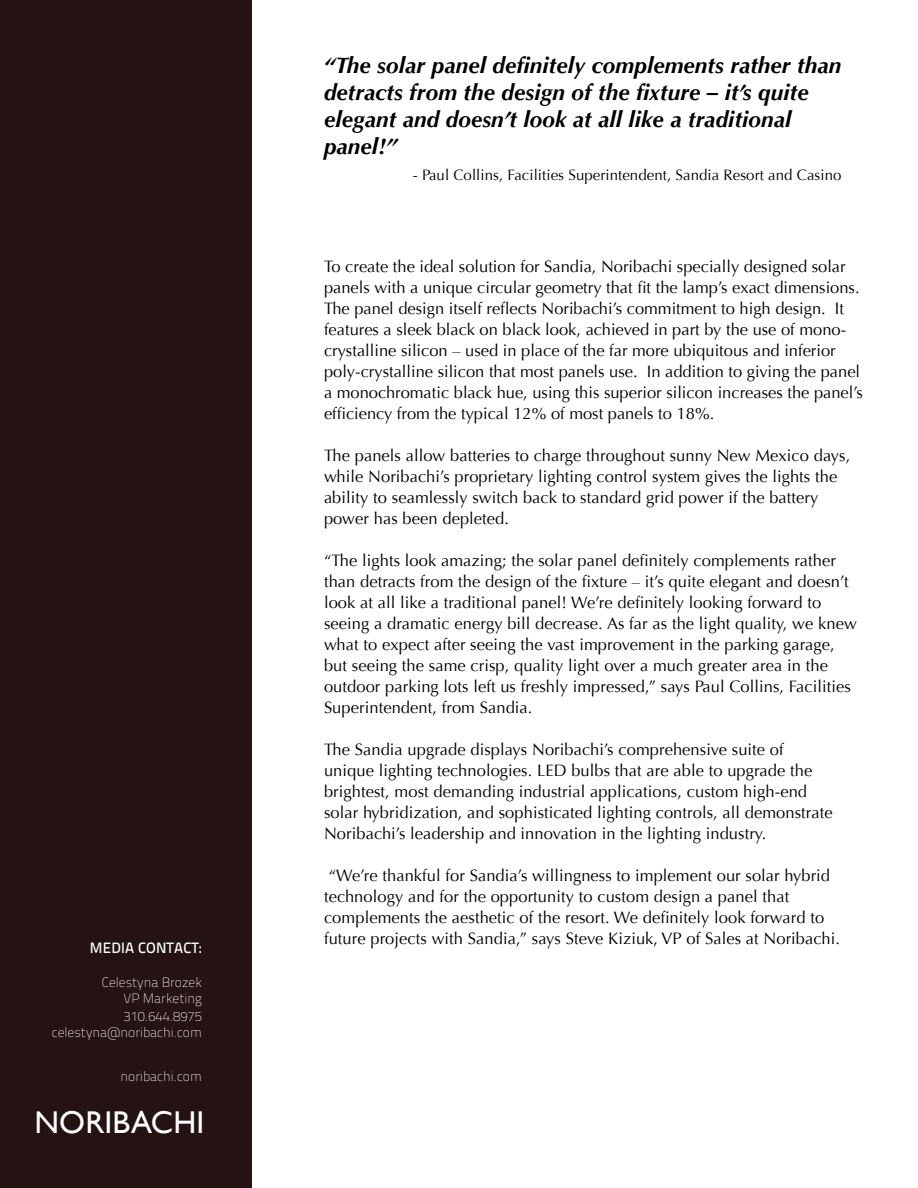
<style>
.page{position:relative;width:918px;height:1188px;background:#fff}
.page>*{position:absolute;margin:0;border:0;box-sizing:border-box;transform-origin:0 0}
.t1{font:31.5px "Gill Sans";letter-spacing:.005em;color:#fff}
.t2{font:italic 700 22.5px/27px "Optima";letter-spacing:.005em;color:#000}
.t3{font:16.5px/21px "Optima";letter-spacing:.005em;color:#000}
.t4{font:15px "Optima";letter-spacing:.005em;color:#000}
.t5{font:15px "Titillium Text 25 L 600 wt";letter-spacing:.01em;color:#fff}
.t6{font:13.5px/16.2px "Titillium Text 25 L 1 wt";color:#fff;text-align:right}
</style>
<div class="page">
<div style="left:0;top:0;width:252px;height:1188px;background:#251212"></div>
<p class="t5" style="left:90px;top:936px;width:113px">MEDIA CONTACT:</p>
<p class="t6" style="left:102px;top:973px;width:102px">Celestyna Brozek<br>VP Marketing</p>
<p class="t6" style="left:52px;top:1008px;width:152px">310.644.8975 celestyna@noribachi.com</p>
<p class="t6" style="left:121px;top:1068px;width:83px">noribachi.com</p>
<h1 class="t1" style="left:34px;top:1104px;width:171px">NORIBACHI</h1>
<h2 class="t2" style="left:324px;top:52px;width:519px">“The solar panel definitely complements rather than detracts from the design of the fixture – it’s quite elegant and doesn’t look at all like a traditional panel!”</h2>
<p class="t4" style="left:413px;top:166px;width:430px">- Paul Collins, Facilities Superintendent, Sandia Resort and Casino</p>
<p class="t3" style="left:324px;top:256px;width:540px">To create the ideal solution for Sandia, Noribachi specially designed solar panels with a unique circular geometry that fit the lamp’s exact dimensions.<br>The panel design itself reflects Noribachi’s commitment to high design. It features a sleek black on black look, achieved in part by the use of mono&shy;crystalline silicon – used in place of the far more ubiquitous and inferior poly-crystalline silicon that most panels use. In addition to giving the panel a monochromatic black hue, using this superior silicon increases the panel’s efficiency from the typical 12% of most panels to 18%.</p>
<p class="t3" style="left:324px;top:445px;width:528px">The panels allow batteries to charge throughout sunny New Mexico days, while Noribachi’s proprietary lighting control system gives the lights the ability to seamlessly switch back to standard grid power if the battery power has been depleted.</p>
<p class="t3" style="left:324px;top:550px;width:534px">“The lights look amazing; the solar panel definitely complements rather than detracts from the design of the fixture – it’s quite elegant and doesn’t look at all like a traditional panel! We’re definitely looking forward to seeing a dramatic energy bill decrease. As far as the light quality, we knew what to expect after seeing the vast improvement in the parking garage, but seeing the same crisp, quality light over a much greater area in the outdoor parking lots left us freshly impressed,” says Paul Collins, Facilities Superintendent, from Sandia.</p>
<p class="t3" style="left:324px;top:739px;width:510px">The Sandia upgrade displays Noribachi’s comprehensive suite of unique lighting technologies. LED bulbs that are able to upgrade the brightest, most demanding industrial applications, custom high-end solar hybridization, and sophisticated lighting controls, all demonstrate Noribachi’s leadership and innovation in the lighting industry.</p>
<p class="t3" style="left:324px;top:865px;width:518px">“We’re thankful for Sandia’s willingness to implement our solar hybrid technology and for the opportunity to custom design a panel that complements the aesthetic of the resort. We definitely look forward to future projects with Sandia,” says Steve Kiziuk, VP of Sales at Noribachi.</p>
</div>
